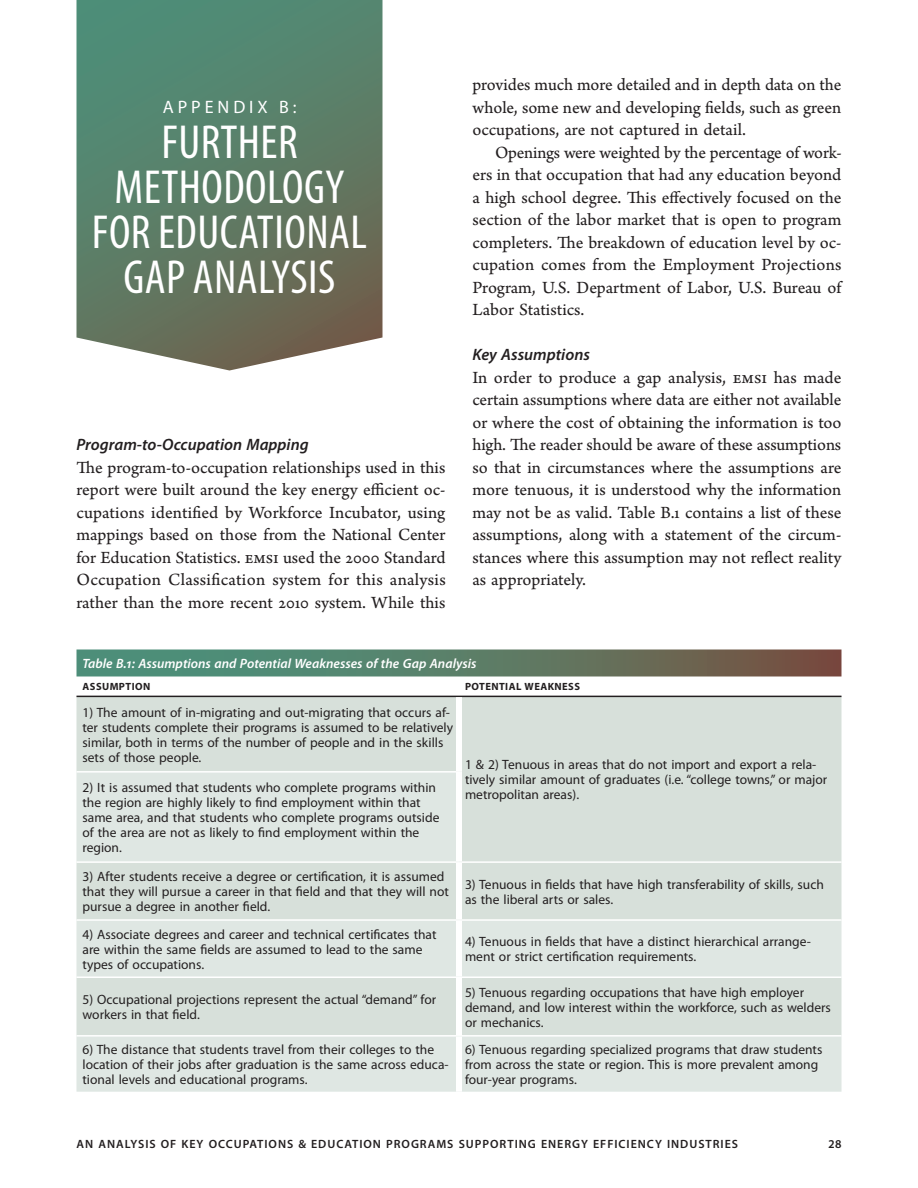
<style>
.page{position:relative;width:918px;height:1188px;background:#fff}
.page>*{position:absolute;margin:0;border:0;box-sizing:border-box;transform-origin:0 0}
.Heading_1_large{font:condensed 48px/45px "Myriad Pro";letter-spacing:.01em;color:#fff;text-align:center}
.t1{font:18px/22.5px "Arno Pro Sm Text";color:#231f20;text-align:justify}
.Heading_1_large-2{font:18px "Myriad Pro";letter-spacing:.22em;color:#fff}
.Heading_3{font:italic 600 16.5px "Myriad Pro";color:#231f20}
.Table_Left{font:13.5px/15px "Myriad Pro";color:#231f20}
.Table_Right{font:13.5px/15px "Myriad Pro";color:#231f20}
.Table_Title{font:italic 600 13.5px "Myriad Pro";color:#fff}
.t2{font:600 12px "Myriad Pro";letter-spacing:.08em;color:#231f20}
.Table_Category{font:700 10.5px "Myriad Pro";letter-spacing:.04em;color:#231f20}
</style>
<div class="page">
<svg style="left:76px;top:0;width:306px;height:370px;background:#64816c"></svg>
<div style="left:76px;top:650px;width:766px;height:26px;background:linear-gradient(to right,#469b84,#745644)"></div>
<div style="left:76px;top:697px;width:766px;height:75px;background:#d7e0da"></div>
<svg style="left:76px;top:772px;width:766px;height:320px;background:#dbe3de"></svg>
<hr style="left:76px;top:696px;width:383px;height:1px;background:#231f20">
<hr style="left:459px;top:696px;width:383px;height:1px;background:#231f20">
<div style="left:456px;top:697px;width:6px;height:75px;background:#fff"></div>
<div style="left:456px;top:772px;width:6px;height:89px;background:#fff"></div>
<div style="left:456px;top:863px;width:6px;height:56px;background:#fff"></div>
<div style="left:456px;top:921px;width:6px;height:55px;background:#fff"></div>
<div style="left:456px;top:978px;width:6px;height:57px;background:#fff"></div>
<div style="left:456px;top:1037px;width:6px;height:55px;background:#fff"></div>
<hr style="left:76px;top:771px;width:380px;height:2px;background:#fff">
<hr style="left:76px;top:861px;width:383px;height:2px;background:#fff">
<hr style="left:459px;top:861px;width:383px;height:2px;background:#fff">
<hr style="left:76px;top:919px;width:383px;height:2px;background:#fff">
<hr style="left:459px;top:919px;width:383px;height:2px;background:#fff">
<hr style="left:76px;top:976px;width:383px;height:2px;background:#fff">
<hr style="left:459px;top:976px;width:383px;height:2px;background:#fff">
<hr style="left:76px;top:1035px;width:383px;height:2px;background:#fff">
<hr style="left:459px;top:1035px;width:383px;height:2px;background:#fff">
<p class="Heading_1_large-2" style="left:163px;top:95px;width:135px">APPENDIX B:</p>
<p class="Heading_1_large" style="left:92px;top:119px;width:277px">FURTHER<br>METHODOLOGY<br>FOR EDUCATIONAL<br>GAP ANALYSIS</p>
<p class="Heading_3" style="left:76px;top:434px;width:234px">Program-to-Occupation Mapping</p>
<p class="t1" style="left:76px;top:457px;width:371px">The program-to-occupation relationships used in this report were built around the key energy efficient oc&shy;cupations identified by Workforce Incubator, using mappings based on those from the National Center for Education Statistics. emsi used the 2000 Standard Occupation Classification system for this analysis rather than the more recent 2010 system. While this</p>
<p class="t1" style="left:472px;top:74px;width:370px">provides much more detailed and in depth data on the whole, some new and developing fields, such as green occupations, are not captured in detail.</p>
<p class="t1" style="left:472px;top:142px;width:371px;text-indent:23px">Openings were weighted by the percentage of work&shy;ers in that occupation that had any education beyond a high school degree. This effectively focused on the section of the labor market that is open to program completers. The breakdown of education level by oc&shy;cupation comes from the Employment Projections Program, U.S. Department of Labor, U.S. Bureau of Labor Statistics.</p>
<p class="Heading_3" style="left:472px;top:344px;width:119px">Key Assumptions</p>
<p class="t1" style="left:472px;top:367px;width:371px">In order to produce a gap analysis, emsi has made certain assumptions where data are either not available or where the cost of obtaining the information is too high. The reader should be aware of these assumptions so that in circumstances where the assumptions are more tenuous, it is understood why the information may not be as valid. Table B.1 contains a list of these assumptions, along with a statement of the circum&shy;stances where this assumption may not reflect reality as appropriately.</p>
<p class="Table_Title" style="left:82px;top:654px;width:396px">Table B.1: Assumptions and Potential Weaknesses of the Gap Analysis</p>
<p class="Table_Category" style="left:83px;top:680px;width:69px">ASSUMPTION</p>
<p class="Table_Category" style="left:465px;top:680px;width:116px">POTENTIAL WEAKNESS</p>
<p class="Table_Left" style="left:82px;top:704px;width:372px">1) The amount of in-migrating and out-migrating that occurs af&shy;ter students complete their programs is assumed to be relatively similar, both in terms of the number of people and in the skills sets of those people.</p>
<p class="Table_Right" style="left:465px;top:757px;width:364px">1 &amp; 2) Tenuous in areas that do not import and export a rela&shy;tively similar amount of graduates (i.e. “college towns,” or major metropolitan areas).</p>
<p class="Table_Left" style="left:82px;top:780px;width:358px">2) It is assumed that students who complete programs within the region are highly likely to find employment within that same area, and that students who complete programs outside of the area are not as likely to find employment within the region.</p>
<p class="Table_Left" style="left:82px;top:869px;width:368px">3) After students receive a degree or certification, it is assumed that they will pursue a career in that field and that they will not pursue a degree in another field.</p>
<p class="Table_Right" style="left:465px;top:876px;width:360px">3) Tenuous in fields that have high transferability of skills, such as the liberal arts or sales.</p>
<p class="Table_Left" style="left:82px;top:926px;width:356px">4) Associate degrees and career and technical certificates that are within the same fields are assumed to lead to the same types of occupations.</p>
<p class="Table_Right" style="left:465px;top:934px;width:348px">4) Tenuous in fields that have a distinct hierarchical arrange&shy;ment or strict certification requirements.</p>
<p class="Table_Left" style="left:82px;top:992px;width:355px">5) Occupational projections represent the actual “demand” for workers in that field.</p>
<p class="Table_Right" style="left:465px;top:984px;width:367px">5) Tenuous regarding occupations that have high employer demand, and low interest within the workforce, such as welders or mechanics.</p>
<p class="Table_Left" style="left:82px;top:1042px;width:368px">6) The distance that students travel from their colleges to the location of their jobs after graduation is the same across educa&shy;tional levels and educational programs.</p>
<p class="Table_Right" style="left:465px;top:1042px;width:359px">6) Tenuous regarding specialized programs that draw students from across the state or region. This is more prevalent among four-year programs.</p>
<p class="t2" style="left:77px;top:1136px;width:663px">AN ANALYSIS OF KEY OCCUPATIONS &amp; EDUCATION PROGRAMS SUPPORTING ENERGY EFFICIENCY INDUSTRIES</p>
<p class="t2" style="left:829px;top:1136px;width:14px">28</p>
</div>
